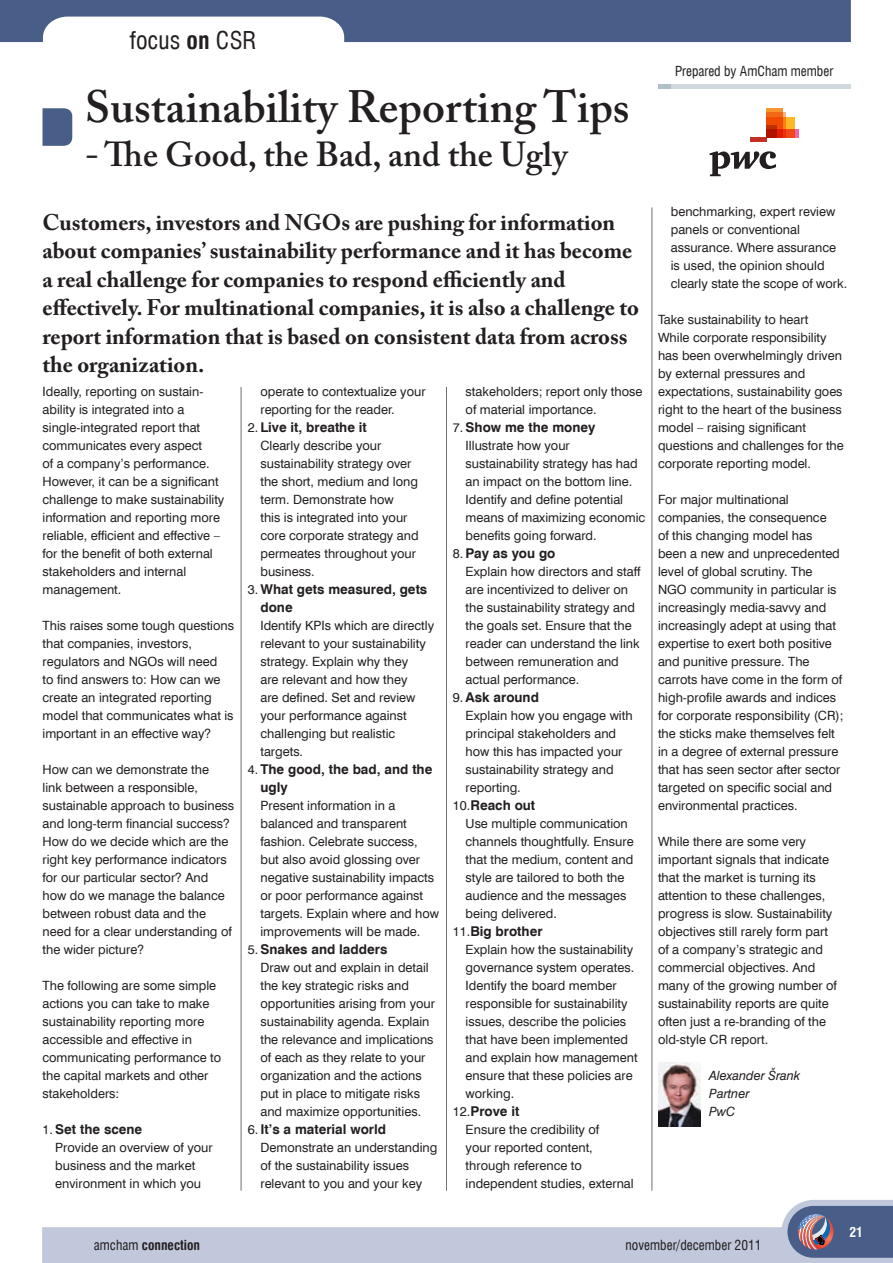
<style>
.page{position:relative;width:893px;height:1263px;background:#fff}
.page>*{position:absolute;margin:0;border:0;box-sizing:border-box;transform-origin:0 0}
.t1{font:600 45px "Adobe Caslon Pro";color:#231f20}
.t2{font:600 34.5px "Adobe Caslon Pro";color:#231f20}
.t3{font:condensed 24px "Swiss 721 AT";color:#231f20}
.t4{font:700 22.5px/28.5px "Adobe Caslon Pro";color:#231f20}
.t5{font:700 13.5px/18px "Swiss 721 AT";color:#231f20}
.t6{font:condensed 13.5px "Swiss 721 AT";color:#231f20}
.t7{font:700 condensed 13.5px "Swiss 721 AT";color:#231f20}
.t8{font:700 condensed 13.5px "Swiss 721 AT";color:#fff}
.t9{font:12.75px/18px "Swiss 721 AT";color:#231f20}
.t10{font:italic 12.75px/18px "Swiss 721 AT";color:#231f20}
.s1{font-weight:700}
.s2{font-weight:400;font-size:12.75px}
.s3{font-weight:400}
</style>
<div class="page">
<svg style="left:42px;top:1200px;width:851px;height:63px;fill:#c1c8db"></svg>
<svg style="left:787px;top:1206px;width:106px;height:52px;background:#606a8d"></svg>
<svg style="left:0;top:0;width:851px;height:42px"></svg>
<hr style="left:241px;top:387px;width:1px;height:804px;background:#6d6f71">
<hr style="left:446px;top:387px;width:1px;height:804px;background:#6d6f71">
<hr style="left:652px;top:207px;width:1px;height:984px;background:#6d6f71">
<hr style="left:658px;top:84px;width:192px;height:4px;background:#ced8dd">
<hr style="left:658px;top:84px;width:13px;height:4px;background:#b0c0c8">
<svg style="left:710px;top:151px;width:66px;height:25px"></svg>
<div style="left:766px;top:129px;width:33px;height:9px;background:#f0659e"></div>
<div style="left:766px;top:112px;width:20px;height:26px;background:#fab383"></div>
<svg style="left:766px;top:108px;width:17px;height:9px"></svg>
<svg style="left:766px;top:117px;width:29px;height:21px"></svg>
<svg style="left:766px;top:125px;width:11px;height:13px"></svg>
<hr style="left:750px;top:138px;width:16px;height:4px;background:#c32e25">
<img style="left:658px;top:1063px;width:43px;height:64px">
<svg style="left:43px;top:108px;width:30px;height:38px"></svg>
<h3 class="t3" style="left:130px;top:25px;width:128px">focus <span class="s1">on</span> CSR</h3>
<h1 class="t1" style="left:85px;top:80px;width:546px">Sustainability Reporting Tips</h1>
<h2 class="t2" style="left:85px;top:134px;width:484px">- The Good, the Bad, and the Ugly</h2>
<p class="t4" style="left:43px;top:208px;width:598px">Customers, investors and NGOs are pushing for information about companies’ sustainability performance and it has become a real challenge for companies to respond efficiently and effectively. For multinational companies, it is also a challenge to report information that is based on consistent data from across the organization.</p>
<p class="t9" style="left:43px;top:382px;width:183px">Ideally, reporting on sustain&shy;ability is integrated into a single-integrated report that communicates every aspect<br>of a company’s performance.<br>However, it can be a significant challenge to make sustainability information and reporting more reliable, efficient and effective – for the benefit of both external stakeholders and internal management.</p>
<p class="t9" style="left:43px;top:616px;width:193px">This raises some tough questions that companies, investors, regulators and NGOs will need<br>to find answers to: How can we create an integrated reporting model that communicates what is important in an effective way?</p>
<p class="t9" style="left:43px;top:760px;width:193px">How can we demonstrate the<br>link between a responsible, sustainable approach to business and long-term financial success?<br>How do we decide which are the right key performance indicators for our particular sector? And how do we manage the balance between robust data and the need for a clear understanding of the wider picture?</p>
<p class="t9" style="left:43px;top:976px;width:180px">The following are some simple actions you can take to make sustainability reporting more accessible and effective in communicating performance to the capital markets and other stakeholders:</p>
<p class="t5" style="left:43px;top:1120px;width:101px"><span class="s2">1.</span> Set the scene</p>
<p class="t9" style="left:55px;top:1138px;width:159px">Provide an overview of your business and the market environment in which you</p>
<p class="t9" style="left:260px;top:382px;width:167px">operate to contextualize your reporting for the reader.</p>
<p class="t5" style="left:248px;top:418px;width:121px"><span class="s2">2.</span> Live it, breathe it</p>
<p class="t9" style="left:260px;top:436px;width:160px">Clearly describe your sustainability strategy over the short, medium and long term. Demonstrate how<br>this is integrated into your core corporate strategy and permeates throughout your business.</p>
<p class="t5" style="left:260px;top:580px;width:168px;text-indent:-13px"><span class="s2">3.</span> What gets measured, gets done</p>
<p class="t9" style="left:260px;top:616px;width:175px">Identify KPIs which are directly relevant to your sustainability strategy. Explain why they<br>are relevant and how they<br>are defined. Set and review your performance against challenging but realistic targets.</p>
<p class="t5" style="left:260px;top:760px;width:173px;text-indent:-13px"><span class="s2">4.</span> The good, the bad, and the ugly</p>
<p class="t9" style="left:260px;top:796px;width:180px">Present information in a balanced and transparent fashion. Celebrate success,<br>but also avoid glossing over negative sustainability impacts or poor performance against targets. Explain where and how improvements will be made.</p>
<p class="t5" style="left:248px;top:940px;width:141px"><span class="s2">5.</span> Snakes and ladders</p>
<p class="t9" style="left:260px;top:958px;width:176px">Draw out and explain in detail the key strategic risks and opportunities arising from your sustainability agenda. Explain the relevance and implications of each as they relate to your organization and the actions put in place to mitigate risks and maximize opportunities.</p>
<p class="t5" style="left:248px;top:1120px;width:140px"><span class="s2">6.</span> It’s a material world</p>
<p class="t9" style="left:260px;top:1138px;width:178px">Demonstrate an understanding of the sustainability issues relevant to you and your key</p>
<p class="t9" style="left:466px;top:382px;width:178px">stakeholders; report only those of material importance.</p>
<p class="t5" style="left:453px;top:418px;width:144px"><span class="s2">7.</span> Show me the money</p>
<p class="t9" style="left:466px;top:436px;width:181px">Illustrate how your sustainability strategy has had an impact on the bottom line.<br>Identify and define potential means of maximizing economic benefits going forward.</p>
<p class="t5" style="left:453px;top:544px;width:104px"><span class="s2">8.</span> Pay as you go</p>
<p class="t9" style="left:466px;top:562px;width:176px">Explain how directors and staff are incentivized to deliver on the sustainability strategy and the goals set. Ensure that the reader can understand the link between remuneration and actual performance.</p>
<p class="t5" style="left:453px;top:688px;width:88px"><span class="s2">9.</span> Ask around</p>
<p class="t9" style="left:466px;top:706px;width:169px">Explain how you engage with principal stakeholders and how this has impacted your sustainability strategy and reporting.</p>
<p class="t5" style="left:453px;top:796px;width:84px"><span class="s2">10.</span>Reach out</p>
<p class="t9" style="left:466px;top:814px;width:170px">Use multiple communication channels thoughtfully. Ensure that the medium, content and style are tailored to both the audience and the messages being delivered.</p>
<p class="t5" style="left:453px;top:922px;width:91px"><span class="s2">11.</span>Big brother</p>
<p class="t9" style="left:466px;top:940px;width:174px">Explain how the sustainability governance system operates.<br>Identify the board member responsible for sustainability issues, describe the policies that have been implemented and explain how management ensure that these policies are working.</p>
<p class="t5" style="left:453px;top:1102px;width:68px"><span class="s2">12.</span>Prove it</p>
<p class="t9" style="left:466px;top:1120px;width:170px">Ensure the credibility of<br>your reported content, through reference to independent studies, external</p>
<p class="t6" style="left:675px;top:63px;width:160px">Prepared by AmCham member</p>
<p class="t9" style="left:671px;top:202px;width:178px">benchmarking, expert review panels or conventional assurance. Where assurance is used, the opinion should clearly state the scope of work.</p>
<p class="t9" style="left:658px;top:310px;width:187px">Take sustainability to heart<br>While corporate responsibility has been overwhelmingly driven by external pressures and expectations, sustainability goes right to the heart of the business model – raising significant questions and challenges for the corporate reporting model.</p>
<p class="t9" style="left:658px;top:490px;width:187px">For major multinational companies, the consequence<br>of this changing model has been a new and unprecedented level of global scrutiny. The<br>NGO community in particular is increasingly media-savvy and increasingly adept at using that expertise to exert both positive and punitive pressure. The carrots have come in the form of high-profile awards and indices for corporate responsibility (CR); the sticks make themselves felt in a degree of external pressure that has seen sector after sector targeted on specific social and environmental practices.</p>
<p class="t9" style="left:658px;top:832px;width:180px">While there are some very important signals that indicate that the market is turning its attention to these challenges, progress is slow. Sustainability objectives still rarely form part of a company’s strategic and commercial objectives. And many of the growing number of sustainability reports are quite often just a re-branding of the old-style CR report.</p>
<p class="t10" style="left:709px;top:1066px;width:93px">Alexander Šrank<br>Partner<br>PwC</p>
<p class="t8" style="left:849px;top:1224px;width:15px">21</p>
<p class="t7" style="left:94px;top:1237px;width:108px"><span class="s3">amcham</span> connection</p>
<p class="t6" style="left:626px;top:1237px;width:137px">november/december 2011</p>
</div>
